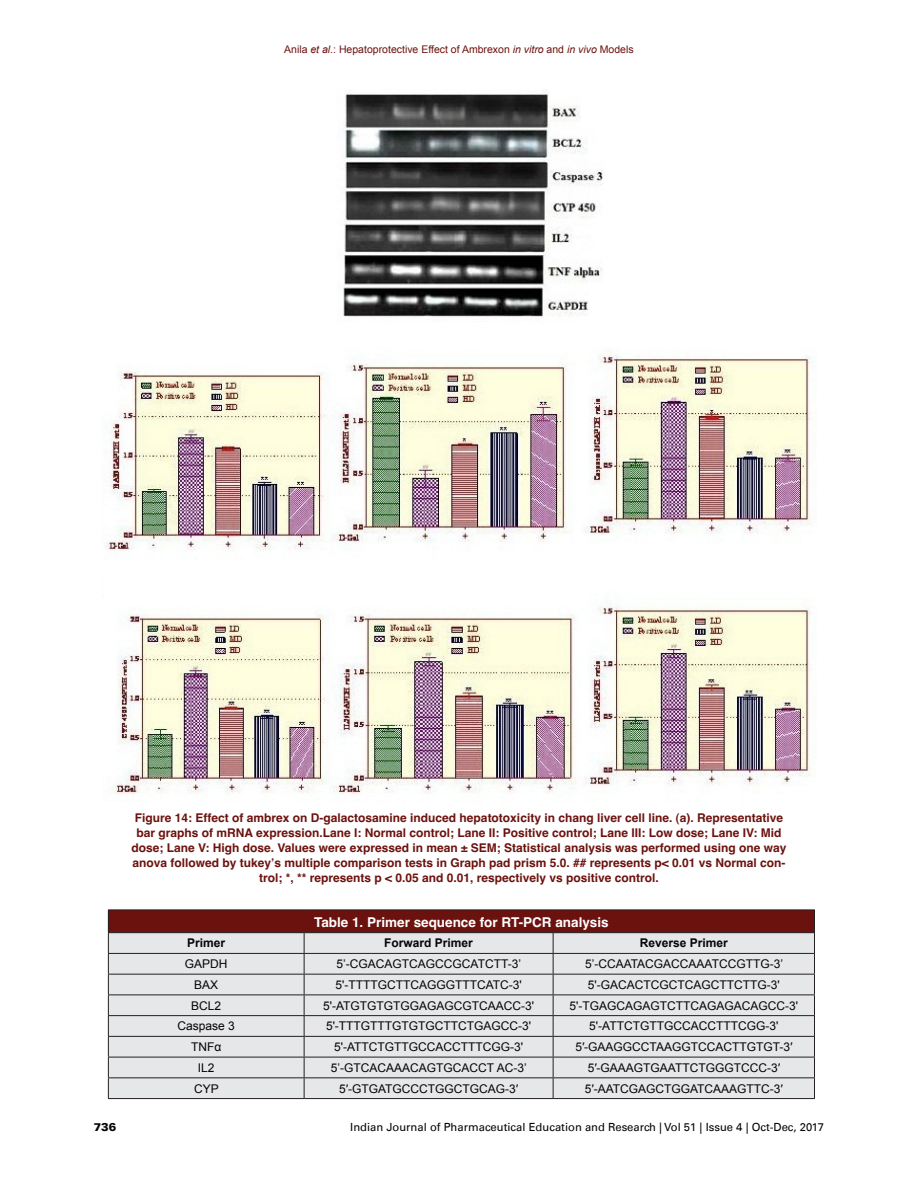
<style>
.page{position:relative;width:918px;height:1188px;background:#fff}
.page>*{position:absolute;margin:0;border:0;box-sizing:border-box;transform-origin:0 0}
.Table_Caption{font:700 13.5px "Helvetica";color:#fff}
.Fig_caption{font:700 12px/15px "Helvetica";color:#6c120e;text-align:center}
.Tb_Txt{font:12px "Arial";color:#050406}
.TCH{font:700 12px "Arial";color:#050406}
.t1{font:11.25px "Univers LT";color:#050406}
.t2{font:900 11.25px "Univers LT";color:#050406}
.t3{font:10.5px "Arial";color:#6c120e}
.s1{font-style:italic}
</style>
<div class="page">
<img style="left:103px;top:90px;width:712px;height:707px">
<div style="left:108px;top:910px;width:706px;height:23px;background:#6c120e"></div>
<div style="left:109px;top:933px;width:705px;height:165px;background:#e6e7e9"></div>
<hr style="left:108px;top:910px;width:196px;height:1px;background:#231f20">
<hr style="left:304px;top:910px;width:249px;height:1px;background:#231f20">
<hr style="left:553px;top:910px;width:262px;height:1px;background:#231f20">
<hr style="left:108px;top:932px;width:196px;height:1px;background:#231f20">
<hr style="left:304px;top:932px;width:249px;height:1px;background:#231f20">
<hr style="left:553px;top:932px;width:262px;height:1px;background:#231f20">
<hr style="left:108px;top:953px;width:196px;height:1px;background:#231f20">
<hr style="left:304px;top:953px;width:249px;height:1px;background:#231f20">
<hr style="left:553px;top:953px;width:262px;height:1px;background:#231f20">
<hr style="left:108px;top:974px;width:196px;height:1px;background:#231f20">
<hr style="left:304px;top:974px;width:249px;height:1px;background:#231f20">
<hr style="left:553px;top:974px;width:262px;height:1px;background:#231f20">
<hr style="left:108px;top:995px;width:196px;height:1px;background:#231f20">
<hr style="left:304px;top:995px;width:249px;height:1px;background:#231f20">
<hr style="left:553px;top:995px;width:262px;height:1px;background:#231f20">
<hr style="left:108px;top:1015px;width:196px;height:1px;background:#231f20">
<hr style="left:304px;top:1015px;width:249px;height:1px;background:#231f20">
<hr style="left:553px;top:1015px;width:262px;height:1px;background:#231f20">
<hr style="left:108px;top:1036px;width:196px;height:1px;background:#231f20">
<hr style="left:304px;top:1036px;width:249px;height:1px;background:#231f20">
<hr style="left:553px;top:1036px;width:262px;height:1px;background:#231f20">
<hr style="left:108px;top:1057px;width:196px;height:1px;background:#231f20">
<hr style="left:304px;top:1057px;width:249px;height:1px;background:#231f20">
<hr style="left:553px;top:1057px;width:262px;height:1px;background:#231f20">
<hr style="left:108px;top:1077px;width:196px;height:1px;background:#231f20">
<svg style="left:108px;top:910px;width:1px;height:188px"></svg>
<hr style="left:304px;top:1077px;width:249px;height:1px;background:#231f20">
<svg style="left:304px;top:933px;width:1px;height:165px"></svg>
<hr style="left:553px;top:1077px;width:262px;height:1px;background:#231f20">
<svg style="left:553px;top:933px;width:1px;height:165px"></svg>
<svg style="left:814px;top:910px;width:1px;height:188px"></svg>
<hr style="left:108px;top:1098px;width:196px;height:1px;background:#231f20">
<hr style="left:304px;top:1098px;width:249px;height:1px;background:#231f20">
<hr style="left:553px;top:1098px;width:262px;height:1px;background:#231f20">
<p class="t3" style="left:284px;top:42px;width:351px">Anila <span class="s1">et al</span>.: Hepatoprotective Effect of Ambrexon <span class="s1">in vitro</span> and <span class="s1">in vivo</span> Models</p>
<p class="Fig_caption" style="left:132px;top:810px;width:656px">Figure 14: Effect of ambrex on D-galactosamine induced hepatotoxicity in chang liver cell line. (a). Representative bar graphs of mRNA expression.Lane I: Normal control; Lane II: Positive control; Lane III: Low dose; Lane IV: Mid dose; Lane V: High dose. Values were expressed in mean ± SEM; Statistical analysis was performed using one way anova followed by tukey’s multiple comparison tests in Graph pad prism 5.0. ## represents p&lt; 0.01 vs Normal con&shy;trol; *, ** represents p &lt; 0.05 and 0.01, respectively vs positive control.</p>
<p class="Table_Caption" style="left:314px;top:910px;width:296px">Table 1. Primer sequence for RT-PCR analysis</p>
<p class="TCH" style="left:187px;top:935px;width:40px">Primer</p>
<p class="TCH" style="left:384px;top:935px;width:90px">Forward Primer</p>
<p class="TCH" style="left:640px;top:935px;width:90px">Reverse Primer</p>
<p class="Tb_Txt" style="left:185px;top:956px;width:44px">GAPDH</p>
<p class="Tb_Txt" style="left:337px;top:956px;width:186px">5’-CGACAGTCAGCCGCATCTT-3’</p>
<p class="Tb_Txt" style="left:585px;top:956px;width:200px">5’-CCAATACGACCAAATCCGTTG-3’</p>
<p class="Tb_Txt" style="left:194px;top:977px;width:26px">BAX</p>
<p class="Tb_Txt" style="left:335px;top:977px;width:188px">5'-TTTTGCTTCAGGGTTTCATC-3'</p>
<p class="Tb_Txt" style="left:588px;top:977px;width:193px">5'-GACACTCGCTCAGCTTCTTG-3'</p>
<p class="Tb_Txt" style="left:191px;top:998px;width:32px">BCL2</p>
<p class="Tb_Txt" style="left:323px;top:998px;width:213px">5'-ATGTGTGTGGAGAGCGTCAACC-3'</p>
<p class="Tb_Txt" style="left:570px;top:998px;width:230px">5'-TGAGCAGAGTCTTCAGAGACAGCC-3'</p>
<p class="Tb_Txt" style="left:178px;top:1018px;width:59px">Caspase 3</p>
<p class="Tb_Txt" style="left:326px;top:1018px;width:207px">5'-TTTGTTTGTGTGCTTCTGAGCC-3'</p>
<p class="Tb_Txt" style="left:589px;top:1018px;width:191px">5'-ATTCTGTTGCCACCTTTCGG-3'</p>
<p class="Tb_Txt" style="left:191px;top:1039px;width:32px">TNFα</p>
<p class="Tb_Txt" style="left:334px;top:1039px;width:191px">5'-ATTCTGTTGCCACCTTTCGG-3'</p>
<p class="Tb_Txt" style="left:575px;top:1039px;width:218px">5′-GAAGGCCTAAGGTCCACTTGTGT-3′</p>
<p class="Tb_Txt" style="left:198px;top:1060px;width:18px">IL2</p>
<p class="Tb_Txt" style="left:331px;top:1060px;width:197px">5’-GTCACAAACAGTGCACCT AC-3’</p>
<p class="Tb_Txt" style="left:588px;top:1060px;width:194px">5′-GAAAGTGAATTCTGGGTCCC-3′</p>
<p class="Tb_Txt" style="left:194px;top:1081px;width:26px">CYP</p>
<p class="Tb_Txt" style="left:339px;top:1081px;width:180px">5′-GTGATGCCCTGGCTGCAG-3′</p>
<p class="Tb_Txt" style="left:585px;top:1081px;width:200px">5′-AATCGAGCTGGATCAAAGTTC-3′</p>
<p class="t2" style="left:94px;top:1120px;width:24px">736</p>
<p class="t1" style="left:350px;top:1120px;width:475px">Indian Journal of Pharmaceutical Education and Research | Vol 51 | Issue 4 | Oct-Dec, 2017</p>
</div>
